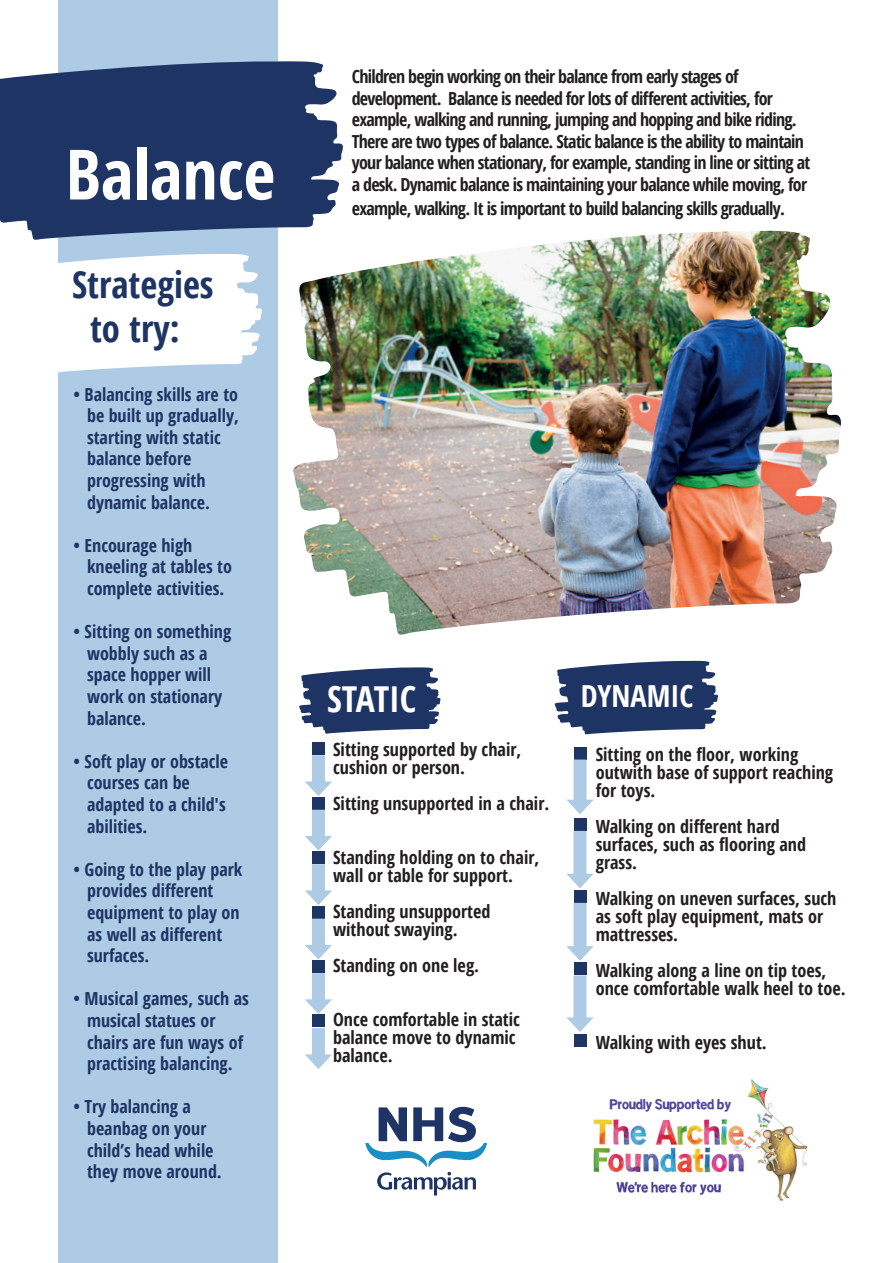
<style>
.page{position:relative;width:893px;height:1263px;background:#fff}
.page>*{position:absolute;margin:0;border:0;box-sizing:border-box;transform-origin:0 0}
.t1{font:700 69.45px "Open Sans Condensed";color:#fff}
.t2{font:700 36.75px/44.1px "Open Sans Condensed";color:#1e3464;text-align:center}
.t3{font:700 35.7px "Open Sans Condensed";color:#fff}
.t4{font:700 30.3px "Open Sans Condensed";color:#fff}
.t5{font:700 18.15px/18px "Open Sans Condensed";color:#231f20}
.t6{font:700 18px/21.6px "Open Sans Condensed";color:#1e3464}
.t7{font:700 18px/21.6px "Open Sans Condensed";letter-spacing:-.04em;color:#231f20}
.t8{font:16.8px "Archie Sans";letter-spacing:-.08em;color:#4d479d}
</style>
<div class="page">
<div style="left:58px;top:0;width:220px;height:1263px;background:#adcbe5"></div>
<svg style="left:0;top:61px;width:343px;height:179px;background:#354975"></svg>
<svg style="left:58px;top:254px;width:204px;height:118px;background:#f6f9fc"></svg>
<svg style="left:299px;top:667px;width:142px;height:67px"></svg>
<div style="left:312px;top:742px;width:13px;height:13px;background:#1e3464"></div>
<div style="left:312px;top:797px;width:13px;height:13px;background:#1e3464"></div>
<div style="left:312px;top:851px;width:13px;height:13px;background:#1e3464"></div>
<div style="left:312px;top:906px;width:13px;height:13px;background:#1e3464"></div>
<div style="left:312px;top:960px;width:13px;height:13px;background:#1e3464"></div>
<div style="left:312px;top:1014px;width:13px;height:13px;background:#1e3464"></div>
<div style="left:574px;top:747px;width:12px;height:12px;background:#1e3464"></div>
<div style="left:574px;top:818px;width:12px;height:13px;background:#1e3464"></div>
<div style="left:574px;top:890px;width:12px;height:13px;background:#1e3464"></div>
<div style="left:574px;top:962px;width:12px;height:13px;background:#1e3464"></div>
<div style="left:574px;top:1034px;width:12px;height:13px;background:#1e3464"></div>
<svg style="left:305px;top:755px;width:27px;height:41px"></svg>
<svg style="left:305px;top:810px;width:27px;height:41px"></svg>
<svg style="left:305px;top:864px;width:27px;height:41px"></svg>
<svg style="left:305px;top:919px;width:27px;height:40px"></svg>
<svg style="left:305px;top:973px;width:27px;height:41px"></svg>
<svg style="left:305px;top:1028px;width:27px;height:41px"></svg>
<svg style="left:566px;top:759px;width:28px;height:55px"></svg>
<svg style="left:566px;top:831px;width:28px;height:57px"></svg>
<svg style="left:566px;top:903px;width:28px;height:58px"></svg>
<svg style="left:566px;top:975px;width:28px;height:57px"></svg>
<img style="left:593px;top:1079px;width:215px;height:122px">
<svg style="left:365px;top:1107px;width:122px;height:88px"></svg>
<svg style="left:554px;top:661px;width:164px;height:73px;background:#42547c"></svg>
<img style="left:292px;top:231px;width:549px;height:404px">
<h1 class="t1" style="left:66px;top:126px;width:211px">Balance</h1>
<h2 class="t2" style="left:72px;top:262px;width:143px">Strategies to try:</h2>
<p class="t6" style="left:87px;top:383px;width:153px;text-indent:-14px">• Balancing skills are to be built up gradually, starting with static balance before progressing with dynamic balance.</p>
<p class="t6" style="left:87px;top:534px;width:146px;text-indent:-14px">• Encourage high kneeling at tables to complete activities.</p>
<p class="t6" style="left:87px;top:620px;width:146px;text-indent:-14px">• Sitting on something wobbly such as a space hopper will work on stationary balance.</p>
<p class="t6" style="left:87px;top:750px;width:143px;text-indent:-14px">• Soft play or obstacle courses can be adapted to a child's abilities.</p>
<p class="t6" style="left:87px;top:858px;width:157px;text-indent:-14px">• Going to the play park provides different equipment to play on as well as different surfaces.</p>
<p class="t6" style="left:87px;top:988px;width:163px;text-indent:-14px">• Musical games, such as musical statues or chairs are fun ways of practising balancing.</p>
<p class="t6" style="left:87px;top:1096px;width:136px;text-indent:-14px">• Try balancing a beanbag on your child’s head while they move around.</p>
<p class="t7" style="left:352px;top:65px;width:460px">Children begin working on their balance from early stages of development. Balance is needed for lots of different activities, for example, walking and running, jumping and hopping and bike riding.<br>There are two types of balance. Static balance is the ability to maintain your balance when stationary, for example, standing in line or sitting at a desk. Dynamic balance is maintaining your balance while moving, for</p>
<p class="t7" style="left:352px;top:198px;width:435px">example, walking. It is important to build balancing skills gradually.</p>
<h3 class="t3" style="left:327px;top:674px;width:91px">STATIC</h3>
<h3 class="t4" style="left:581px;top:675px;width:114px">DYNAMIC</h3>
<p class="t5" style="left:333px;top:739px;width:190px">Sitting supported by chair, cushion or person.</p>
<p class="t5" style="left:333px;top:793px;width:218px">Sitting unsupported in a chair.</p>
<p class="t5" style="left:333px;top:847px;width:208px">Standing holding on to chair, wall or table for support.</p>
<p class="t5" style="left:333px;top:901px;width:159px">Standing unsupported without swaying.</p>
<p class="t5" style="left:333px;top:955px;width:148px">Standing on one leg.</p>
<p class="t5" style="left:333px;top:1009px;width:188px">Once comfortable in static balance move to dynamic balance.</p>
<p class="t5" style="left:596px;top:744px;width:239px">Sitting on the floor, working outwith base of support reaching for toys.</p>
<p class="t5" style="left:596px;top:816px;width:212px">Walking on different hard surfaces, such as flooring and grass.</p>
<p class="t5" style="left:596px;top:888px;width:242px">Walking on uneven surfaces, such as soft play equipment, mats or mattresses.</p>
<p class="t5" style="left:596px;top:960px;width:251px">Walking along a line on tip toes, once comfortable walk heel to toe.</p>
<p class="t5" style="left:596px;top:1032px;width:173px">Walking with eyes shut.</p>
<p class="t8" style="left:609px;top:1095px;width:124px">Proudly Supported by</p>
</div>
